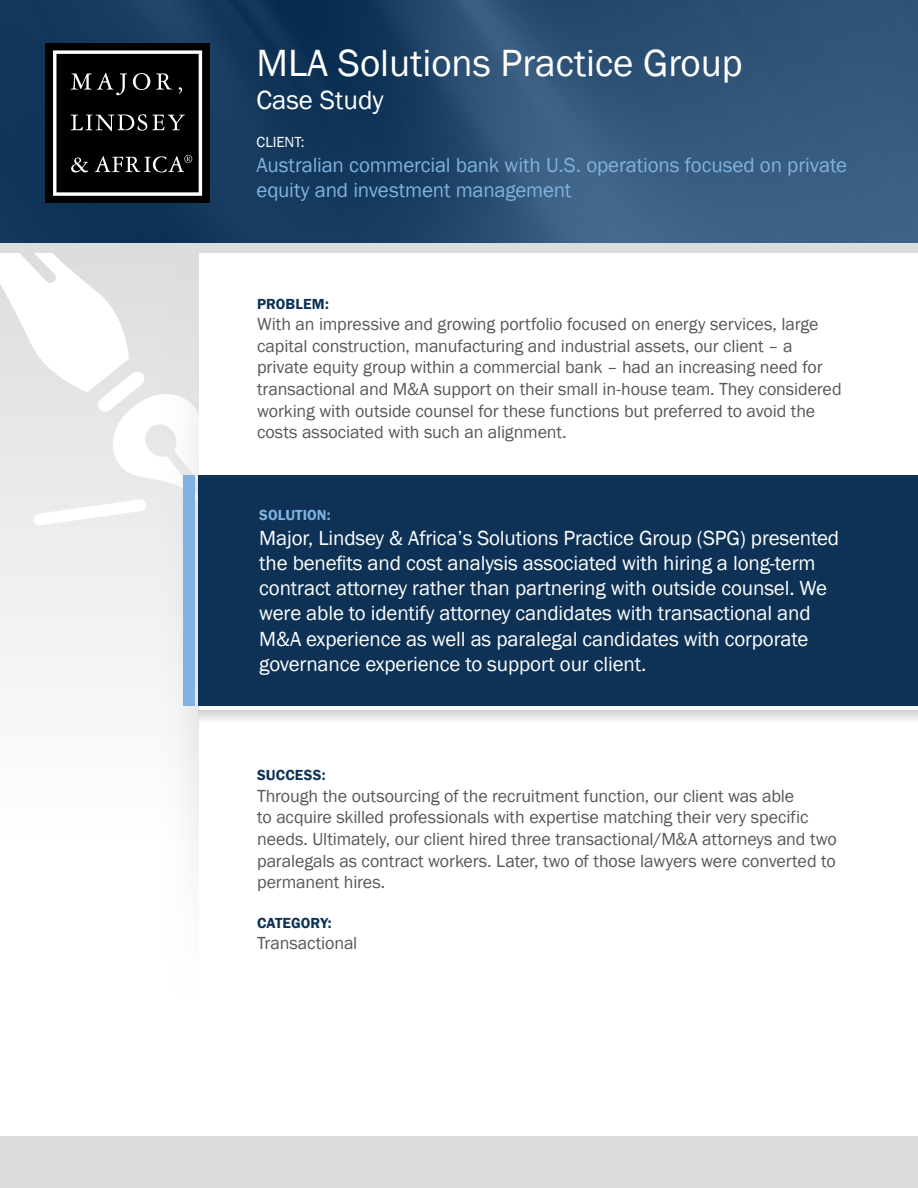
<style>
.page{position:relative;width:918px;height:1188px;background:#fff}
.page>*{position:absolute;margin:0;border:0;box-sizing:border-box;transform-origin:0 0}
.MLA_title{font:39px "Franklin Gothic";color:#fff}
.MLA_title-2{font:27px "Franklin Gothic";color:#fff}
.solution_body{font:21px/25.2px "Franklin Gothic";letter-spacing:-.005em;color:#fff}
.Client_body{font:21px/25.2px "Franklin Gothic";letter-spacing:-.01em;color:#81b2df}
.body{font:18px/21.6px "Franklin Gothic";letter-spacing:-.01em;color:#57585a}
.sections{font:600 15px "Franklin Gothic";letter-spacing:.01em;color:#0d3256}
.solution_title{font:600 15px "Franklin Gothic";letter-spacing:.005em;color:#81b2df}
.client{font:15px "Franklin Gothic";color:#fff}
</style>
<div class="page">
<div style="left:0;top:248px;width:198px;height:899px;background:linear-gradient(to right,#f8f9f9,#fdfdfd)"></div>
<svg style="left:0;top:252px;width:210px;height:274px"></svg>
<svg style="left:157px;top:256px;width:41px;height:744px"></svg>
<div style="left:0;top:243px;width:918px;height:9px;background:#dcdddf"></div>
<div style="left:0;top:1137px;width:918px;height:51px;background:#dcdddf"></div>
<img style="left:0;top:0;width:918px;height:243px">
<div style="left:45px;top:43px;width:165px;height:160px;background:#000"></div>
<svg style="left:53px;top:50px;width:149px;height:146px"></svg>
<div style="left:199px;top:475px;width:719px;height:231px;background:#0d3256"></div>
<div style="left:183px;top:475px;width:12px;height:231px;background:#81b2df"></div>
<svg style="left:199px;top:710px;width:719px;height:10px;background:#e2e2e3"></svg>
<p class="MLA_title" style="left:256px;top:39px;width:488px">MLA Solutions Practice Group</p>
<p class="MLA_title-2" style="left:256px;top:83px;width:129px">Case Study</p>
<p class="client" style="left:256px;top:133px;width:49px">CLIENT:</p>
<p class="Client_body" style="left:256px;top:153px;width:592px">Australian commercial bank with U.S. operations focused on private equity and investment management</p>
<p class="sections" style="left:257px;top:294px;width:73px">PROBLEM:</p>
<p class="body" style="left:257px;top:314px;width:586px">With an impressive and growing portfolio focused on energy services, large capital construction, manufacturing and industrial assets, our client – a private equity group within a commercial bank – had an increasing need for transactional and M&amp;A support on their small in-house team. They considered working with outside counsel for these functions but preferred to avoid the costs associated with such an alignment.</p>
<p class="solution_title" style="left:259px;top:505px;width:73px">SOLUTION:</p>
<p class="solution_body" style="left:259px;top:526px;width:581px">Major, Lindsey &amp; Africa’s Solutions Practice Group (SPG) presented the benefits and cost analysis associated with hiring a long-term contract attorney rather than partnering with outside counsel. We were able to identify attorney candidates with transactional and M&amp;A experience as well as paralegal candidates with corporate governance experience to support our client.</p>
<p class="sections" style="left:257px;top:766px;width:70px">SUCCESS:</p>
<p class="body" style="left:257px;top:785px;width:581px">Through the outsourcing of the recruitment function, our client was able<br>to acquire skilled professionals with expertise matching their very specific needs. Ultimately, our client hired three transactional/M&amp;A attorneys and two paralegals as contract workers. Later, two of those lawyers were converted to permanent hires.</p>
<p class="sections" style="left:257px;top:914px;width:76px">CATEGORY:</p>
<p class="body" style="left:257px;top:933px;width:102px">Transactional</p>
</div>
